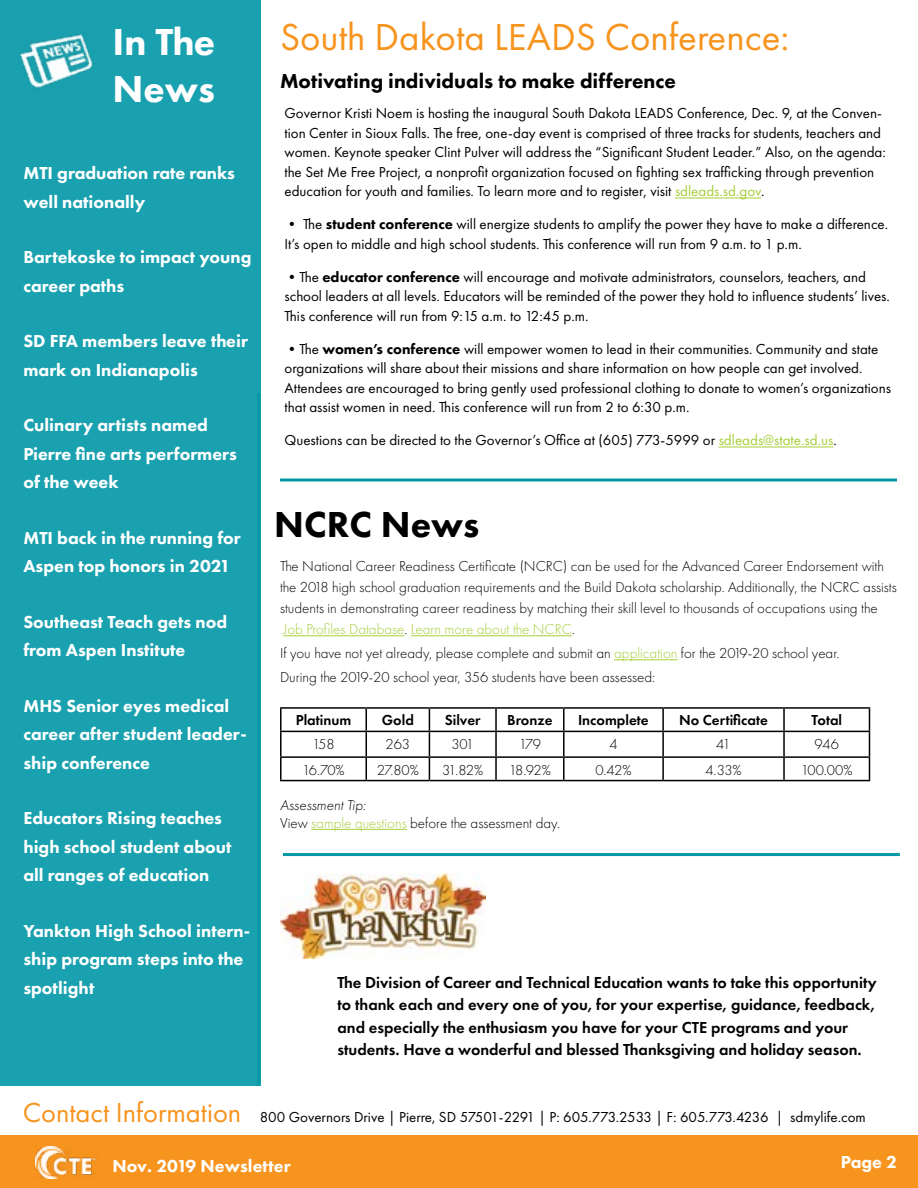
<style>
.page{position:relative;width:918px;height:1188px;background:#fff}
.page>*{position:absolute;margin:0;border:0;box-sizing:border-box;transform-origin:0 0}
.t1{font:39px "Futura PT";color:#f7941e}
.t2{font:800 39px/46.8px "Futura PT";color:#fff}
.t3{font:800 37.5px "Futura PT";color:#000}
.t4{font:800 21px "Futura PT";color:#000}
.t5{font:800 18px/28.5px "Futura PT";color:#fff}
.t6{font:600 16.5px/22.5px "Futura PT";color:#000}
.t7{font:15px/19.5px "Futura PT";color:#000}
.t8{font:300 15px/21px "Futura PT";color:#000}
.t9{font:600 15px "Futura PT";color:#000}
.s1{color:#a6ce39}
.s2{font-weight:800}
.s3{font-style:italic}
.s4{font-size:28.5px;color:#f7941e}
</style>
<div class="page">
<div style="left:0;top:1136px;width:918px;height:52px;background:#f7941e"></div>
<img style="left:36px;top:1146px;width:61px;height:32px">
<hr style="left:284px;top:635px;width:120px;height:1px;background:#a6ce39">
<hr style="left:411px;top:635px;width:161px;height:1px;background:#a6ce39">
<hr style="left:614px;top:659px;width:63px;height:1px;background:#a6ce39">
<div style="left:0;top:0;width:261px;height:1085px;background:#1aa1af"></div>
<img style="left:20px;top:34px;width:73px;height:54px">
<svg style="left:280px;top:478px;width:617px;height:4px;background:#44b1bc"></svg>
<hr style="left:280px;top:707px;width:86px;height:2px;background:#000">
<hr style="left:280px;top:709px;width:2px;height:22px;background:#000">
<hr style="left:366px;top:707px;width:63px;height:2px;background:#000">
<hr style="left:365px;top:709px;width:2px;height:22px;background:#000">
<hr style="left:429px;top:707px;width:67px;height:2px;background:#000">
<hr style="left:496px;top:707px;width:68px;height:2px;background:#000">
<hr style="left:495px;top:709px;width:2px;height:22px;background:#000">
<hr style="left:564px;top:707px;width:99px;height:2px;background:#000">
<hr style="left:563px;top:709px;width:2px;height:22px;background:#000">
<hr style="left:663px;top:707px;width:121px;height:2px;background:#000">
<hr style="left:662px;top:709px;width:2px;height:22px;background:#000">
<hr style="left:784px;top:707px;width:86px;height:2px;background:#000">
<hr style="left:783px;top:709px;width:2px;height:22px;background:#000">
<hr style="left:280px;top:731px;width:86px;height:1px;background:#000">
<hr style="left:280px;top:732px;width:2px;height:24px;background:#000">
<hr style="left:366px;top:731px;width:63px;height:1px;background:#000">
<hr style="left:365px;top:732px;width:2px;height:24px;background:#000">
<hr style="left:429px;top:731px;width:67px;height:1px;background:#000">
<hr style="left:496px;top:731px;width:68px;height:1px;background:#000">
<hr style="left:495px;top:732px;width:2px;height:24px;background:#000">
<hr style="left:564px;top:731px;width:99px;height:1px;background:#000">
<hr style="left:563px;top:732px;width:2px;height:24px;background:#000">
<hr style="left:663px;top:731px;width:121px;height:1px;background:#000">
<hr style="left:662px;top:732px;width:2px;height:24px;background:#000">
<hr style="left:784px;top:731px;width:86px;height:1px;background:#000">
<hr style="left:783px;top:732px;width:2px;height:24px;background:#000">
<hr style="left:280px;top:756px;width:86px;height:2px;background:#000">
<hr style="left:280px;top:758px;width:2px;height:22px;background:#000">
<hr style="left:366px;top:756px;width:63px;height:2px;background:#000">
<hr style="left:365px;top:758px;width:2px;height:22px;background:#000">
<hr style="left:429px;top:756px;width:67px;height:2px;background:#000">
<svg style="left:429px;top:709px;width:1px;height:71px"></svg>
<hr style="left:496px;top:756px;width:68px;height:2px;background:#000">
<hr style="left:495px;top:758px;width:2px;height:22px;background:#000">
<hr style="left:564px;top:756px;width:99px;height:2px;background:#000">
<hr style="left:563px;top:758px;width:2px;height:22px;background:#000">
<hr style="left:663px;top:756px;width:121px;height:2px;background:#000">
<hr style="left:662px;top:758px;width:2px;height:22px;background:#000">
<hr style="left:784px;top:756px;width:86px;height:2px;background:#000">
<hr style="left:783px;top:758px;width:2px;height:22px;background:#000">
<svg style="left:869px;top:709px;width:1px;height:71px"></svg>
<hr style="left:280px;top:780px;width:86px;height:1px;background:#000">
<hr style="left:366px;top:780px;width:63px;height:1px;background:#000">
<hr style="left:429px;top:780px;width:67px;height:1px;background:#000">
<hr style="left:496px;top:780px;width:68px;height:1px;background:#000">
<hr style="left:564px;top:780px;width:99px;height:1px;background:#000">
<hr style="left:663px;top:780px;width:121px;height:1px;background:#000">
<hr style="left:784px;top:780px;width:86px;height:1px;background:#000">
<hr style="left:311px;top:829px;width:96px;height:1px;background:#a6ce39">
<hr style="left:675px;top:198px;width:86px;height:1px;background:#a6ce39">
<hr style="left:719px;top:447px;width:114px;height:1px;background:#a6ce39">
<hr style="left:283px;top:853px;width:617px;height:3px;background:#0698a7">
<img style="left:280px;top:873px;width:205px;height:85px">
<h1 class="t2" style="left:112px;top:18px;width:104px">In The<br>News</h1>
<p class="t5" style="left:23px;top:159px;width:213px">MTI graduation rate ranks well nationally</p>
<p class="t5" style="left:23px;top:243px;width:230px">Bartekoske to impact young career paths</p>
<p class="t5" style="left:23px;top:327px;width:226px">SD FFA members leave their mark on Indianapolis</p>
<p class="t5" style="left:23px;top:411px;width:215px">Culinary artists named<br>Pierre fine arts performers of the week</p>
<p class="t5" style="left:23px;top:523px;width:219px">MTI back in the running for<br>Aspen top honors in 2021</p>
<p class="t5" style="left:23px;top:607px;width:205px">Southeast Teach gets nod from Aspen Institute</p>
<p class="t5" style="left:23px;top:691px;width:225px">MHS Senior eyes medical career after student leader&shy;ship conference</p>
<p class="t5" style="left:23px;top:804px;width:210px">Educators Rising teaches high school student about all ranges of education</p>
<p class="t5" style="left:23px;top:916px;width:228px">Yankton High School intern&shy;ship program steps into the spotlight</p>
<h1 class="t1" style="left:280px;top:13px;width:511px">South Dakota LEADS Conference:</h1>
<h3 class="t4" style="left:280px;top:68px;width:397px">Motivating individuals to make difference</h3>
<p class="t7" style="left:285px;top:104px;width:603px">Governor Kristi Noem is hosting the inaugural South Dakota LEADS Conference, Dec. 9, at the Conven&shy;tion Center in Sioux Falls. The free, one-day event is comprised of three tracks for students, teachers and women. Keynote speaker Clint Pulver will address the “Significant Student Leader.” Also, on the agenda: the Set Me Free Project, a nonprofit organization focused on fighting sex trafficking through prevention education for youth and families. To learn more and to register, visit <span class="s1">sdleads.sd.gov</span>.</p>
<p class="t7" style="left:285px;top:215px;width:605px">• The <span class="s2">student conference</span> will energize students to amplify the power they have to make a difference.<br>It’s open to middle and high school students. This conference will run from 9 a.m. to 1 p.m.</p>
<p class="t7" style="left:285px;top:267px;width:607px">•The <span class="s2">educator conference</span> will encourage and motivate administrators, counselors, teachers, and school leaders at all levels. Educators will be reminded of the power they hold to influence students’ lives.<br>This conference will run from 9:15 a.m. to 12:45 p.m.</p>
<p class="t7" style="left:285px;top:339px;width:608px">•The <span class="s2">women’s conference</span> will empower women to lead in their communities. Community and state organizations will share about their missions and share information on how people can get involved.<br>Attendees are encouraged to bring gently used professional clothing to donate to women’s organizations that assist women in need. This conference will run from 2 to 6:30 p.m.</p>
<p class="t7" style="left:285px;top:431px;width:554px">Questions can be directed to the Governor’s Office at (605) 773-5999 or <span class="s1">sdleads@state.sd.us</span>.</p>
<h2 class="t3" style="left:274px;top:501px;width:207px">NCRC News</h2>
<p class="t8" style="left:280px;top:556px;width:618px">The National Career Readiness Certificate (NCRC) can be used for the Advanced Career Endorsement with the 2018 high school graduation requirements and the Build Dakota scholarship. Additionally, the NCRC assists students in demonstrating career readiness by matching their skill level to thousands of occupations using the <span class="s1">Job Profiles Database</span>. <span class="s1">Learn more about the NCRC</span>.</p>
<p class="t8" style="left:280px;top:641px;width:561px;line-height:24px">If you have not yet already, please complete and submit an <span class="s1">application</span> for the 2019-20 school year.<br>During the 2019-20 school year, 356 students have been assessed:</p>
<p class="t9" style="left:296px;top:711px;width:57px">Platinum</p>
<p class="t9" style="left:382px;top:711px;width:34px">Gold</p>
<p class="t9" style="left:445px;top:711px;width:37px">Silver</p>
<p class="t9" style="left:507px;top:711px;width:47px">Bronze</p>
<p class="t9" style="left:578px;top:711px;width:72px">Incomplete</p>
<p class="t9" style="left:679px;top:711px;width:90px">No Certificate</p>
<p class="t9" style="left:811px;top:711px;width:32px">Total</p>
<p class="t8" style="left:312px;top:733px;width:24px">158</p>
<p class="t8" style="left:386px;top:733px;width:26px">263</p>
<p class="t8" style="left:451px;top:733px;width:24px">301</p>
<p class="t8" style="left:519px;top:733px;width:24px">179</p>
<p class="t8" style="left:609px;top:733px;width:10px">4</p>
<p class="t8" style="left:716px;top:733px;width:16px">41</p>
<p class="t8" style="left:814px;top:733px;width:26px">946</p>
<p class="t8" style="left:302px;top:759px;width:44px">16.70%</p>
<p class="t8" style="left:377px;top:759px;width:44px">27.80%</p>
<p class="t8" style="left:442px;top:759px;width:43px">31.82%</p>
<p class="t8" style="left:509px;top:759px;width:44px">18.92%</p>
<p class="t8" style="left:595px;top:759px;width:38px">0.42%</p>
<p class="t8" style="left:705px;top:759px;width:38px">4.33%</p>
<p class="t8" style="left:801px;top:759px;width:53px">100.00%</p>
<p class="t8" style="left:280px;top:796px;width:282px;line-height:18px"><span class="s3">Assessment Tip:<br></span>View <span class="s1">sample questions</span> before the assessment day.</p>
<p class="t6" style="left:338px;top:971px;width:541px">The Division of Career and Technical Education wants to take this opportunity to thank each and every one of you, for your expertise, guidance, feedback, and especially the enthusiasm you have for your CTE programs and your students. Have a wonderful and blessed Thanksgiving and holiday season.</p>
<p class="t7" style="left:23px;top:1107px;width:845px"><span class="s4">Contact Information</span> 800 Governors Drive | Pierre, SD 57501-2291 | P: 605.773.2533 | F: 605.773.4236 | sdmylife.com</p>
<p class="t5" style="left:112px;top:1151px;width:180px">Nov. 2019 Newsletter</p>
<p class="t5" style="left:841px;top:1147px;width:58px">Page 2</p>
</div>
